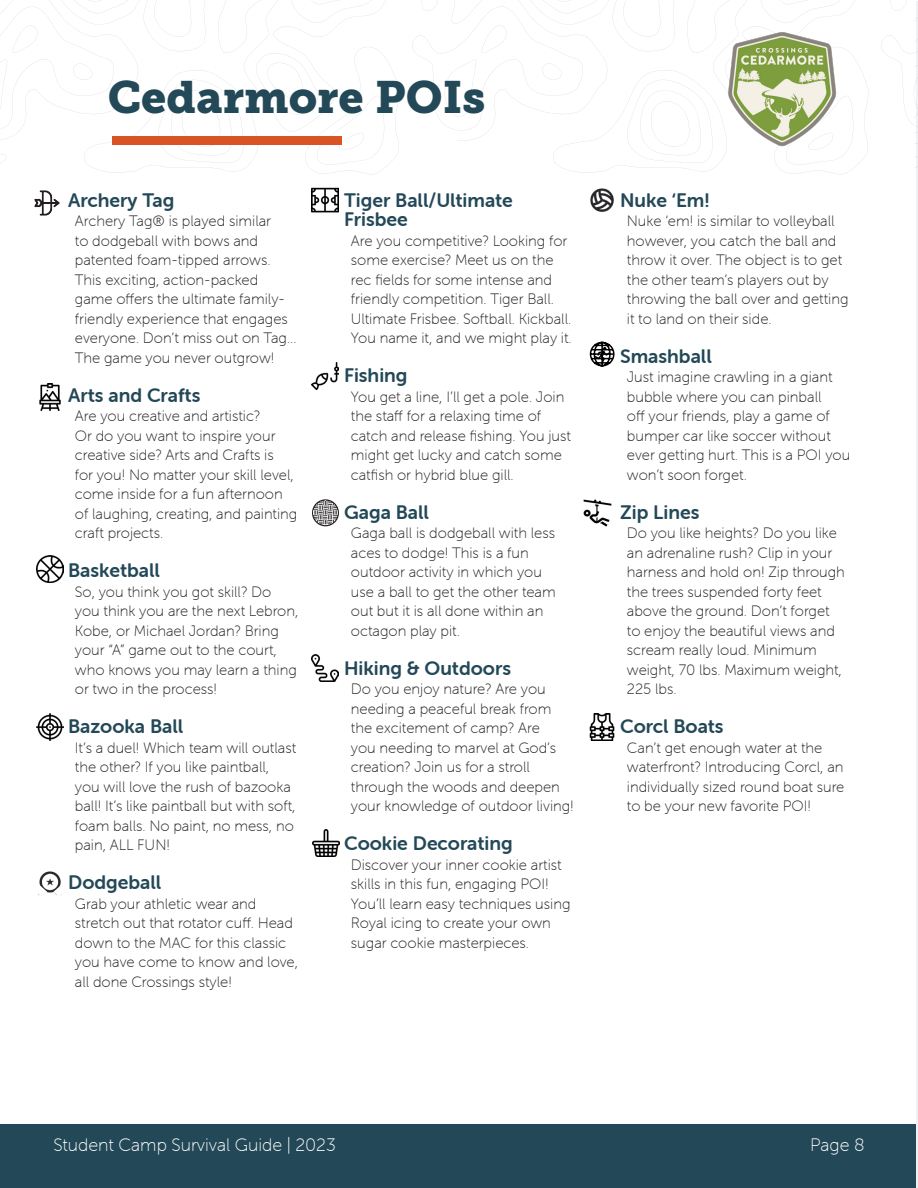
<style>
.page{position:relative;width:918px;height:1188px;background:#fff}
.page>*{position:absolute;margin:0;border:0;box-sizing:border-box;transform-origin:0 0}
.t1{font:45px "Museo Slab 900";color:#234857}
.Sub-heading_POIs_2{font:19.5px/19.5px "Museo Sans Rounded 700";color:#234857}
.t2{font:18px "Museo Sans Rounded 100";color:#fff}
.t3{font:15px/19.5px "Museo Sans Rounded 100";color:#231f20}
</style>
<div class="page">
<div style="left:0;top:1124px;width:918px;height:64px;background:#234857"></div>
<hr style="left:917px;top:1px;width:1px;height:1186px;background:#eff2f3">
<img style="left:36px;top:714px;width:27px;height:27px">
<img style="left:312px;top:187px;width:27px;height:26px">
<img style="left:590px;top:188px;width:24px;height:24px">
<svg style="left:589px;top:341px;width:26px;height:26px"></svg>
<img style="left:39px;top:383px;width:22px;height:27px">
<img style="left:313px;top:829px;width:27px;height:27px">
<img style="left:583px;top:499px;width:29px;height:28px">
<img style="left:312px;top:363px;width:27px;height:27px">
<img style="left:36px;top:555px;width:27px;height:27px">
<img style="left:312px;top:654px;width:27px;height:27px">
<img style="left:34px;top:190px;width:26px;height:26px">
<img style="left:589px;top:714px;width:26px;height:27px">
<img style="left:39px;top:871px;width:22px;height:22px">
<svg style="left:38px;top:886px;width:9px;height:9px"></svg>
<svg style="left:53px;top:886px;width:9px;height:9px"></svg>
<svg style="left:0;top:0;width:918px;height:174px"></svg>
<svg style="left:312px;top:499px;width:27px;height:27px"></svg>
<p class="t1" style="left:108px;top:71px;width:379px">Cedarmore POIs</p>
<p class="Sub-heading_POIs_2" style="left:68px;top:190px;width:108px">Archery Tag</p>
<p class="t3" style="left:75px;top:212px;width:223px">Archery Tag® is played similar<br>to dodgeball with bows and patented foam-tipped arrows.<br>This exciting, action-packed game offers the ultimate family&shy;friendly experience that engages everyone. Don’t miss out on Tag...<br>The game you never outgrow!</p>
<p class="Sub-heading_POIs_2" style="left:68px;top:385px;width:134px">Arts and Crafts</p>
<p class="t3" style="left:75px;top:407px;width:224px">Are you creative and artistic?<br>Or do you want to inspire your creative side? Arts and Crafts is<br>for you! No matter your skill level, come inside for a fun afternoon of laughing, creating, and painting craft projects.</p>
<p class="Sub-heading_POIs_2" style="left:68px;top:561px;width:93px">Basketball</p>
<p class="t3" style="left:75px;top:582px;width:225px">So, you think you got skill? Do you think you are the next Lebron,<br>Kobe, or Michael Jordan? Bring your “A” game out to the court, who knows you may learn a thing or two in the process!</p>
<p class="Sub-heading_POIs_2" style="left:68px;top:717px;width:117px">Bazooka Ball</p>
<p class="t3" style="left:75px;top:738px;width:223px">It’s a duel! Which team will outlast the other? If you like paintball, you will love the rush of bazooka ball! It’s like paintball but with soft, foam balls. No paint, no mess, no pain, ALL FUN!</p>
<p class="Sub-heading_POIs_2" style="left:68px;top:873px;width:95px">Dodgeball</p>
<p class="t3" style="left:75px;top:894px;width:225px">Grab your athletic wear and stretch out that rotator cuff. Head down to the MAC for this classic you have come to know and love, all done Crossings style!</p>
<p class="Sub-heading_POIs_2" style="left:344px;top:190px;width:170px">Tiger Ball/Ultimate<br>Frisbee</p>
<p class="t3" style="left:351px;top:231px;width:222px">Are you competitive? Looking for some exercise? Meet us on the rec fields for some intense and friendly competition. Tiger Ball.<br>Ultimate Frisbee. Softball. Kickball.<br>You name it, and we might play it.</p>
<p class="Sub-heading_POIs_2" style="left:344px;top:366px;width:65px">Fishing</p>
<p class="t3" style="left:351px;top:387px;width:222px">You get a line, I’ll get a pole. Join the staff for a relaxing time of catch and release fishing. You just might get lucky and catch some catfish or hybrid blue gill.</p>
<p class="Sub-heading_POIs_2" style="left:344px;top:502px;width:86px">Gaga Ball</p>
<p class="t3" style="left:351px;top:524px;width:206px">Gaga ball is dodgeball with less aces to dodge! This is a fun outdoor activity in which you use a ball to get the other team out but it is all done within an octagon play pit.</p>
<p class="Sub-heading_POIs_2" style="left:344px;top:658px;width:168px">Hiking &amp; Outdoors</p>
<p class="t3" style="left:351px;top:680px;width:225px">Do you enjoy nature? Are you needing a peaceful break from the excitement of camp? Are<br>you needing to marvel at God’s creation? Join us for a stroll through the woods and deepen your knowledge of outdoor living!</p>
<p class="Sub-heading_POIs_2" style="left:344px;top:834px;width:170px">Cookie Decorating</p>
<p class="t3" style="left:351px;top:855px;width:221px">Discover your inner cookie artist skills in this fun, engaging POI!<br>You’ll learn easy techniques using<br>Royal icing to create your own sugar cookie masterpieces.</p>
<p class="Sub-heading_POIs_2" style="left:620px;top:190px;width:91px">Nuke ‘Em!</p>
<p class="t3" style="left:627px;top:212px;width:223px">Nuke ‘em! is similar to volleyball however, you catch the ball and throw it over. The object is to get the other team’s players out by throwing the ball over and getting it to land on their side.</p>
<p class="Sub-heading_POIs_2" style="left:620px;top:346px;width:93px">Smashball</p>
<p class="t3" style="left:627px;top:368px;width:225px">Just imagine crawling in a giant bubble where you can pinball<br>off your friends, play a game of bumper car like soccer without ever getting hurt. This is a POI you won’t soon forget.</p>
<p class="Sub-heading_POIs_2" style="left:620px;top:502px;width:81px">Zip Lines</p>
<p class="t3" style="left:627px;top:524px;width:220px">Do you like heights? Do you like an adrenaline rush? Clip in your harness and hold on! Zip through the trees suspended forty feet above the ground. Don’t forget to enjoy the beautiful views and scream really loud. Minimum weight, 70 lbs. Maximum weight,<br>225 lbs.</p>
<p class="Sub-heading_POIs_2" style="left:620px;top:717px;width:105px">Corcl Boats</p>
<p class="t3" style="left:627px;top:738px;width:219px">Can’t get enough water at the waterfront? Introducing Corcl, an individually sized round boat sure to be your new favorite POI!</p>
<p class="t2" style="left:53px;top:1136px;width:284px">Student Camp Survival Guide | 2023</p>
<p class="t2" style="left:810px;top:1136px;width:56px">Page 8</p>
</div>
